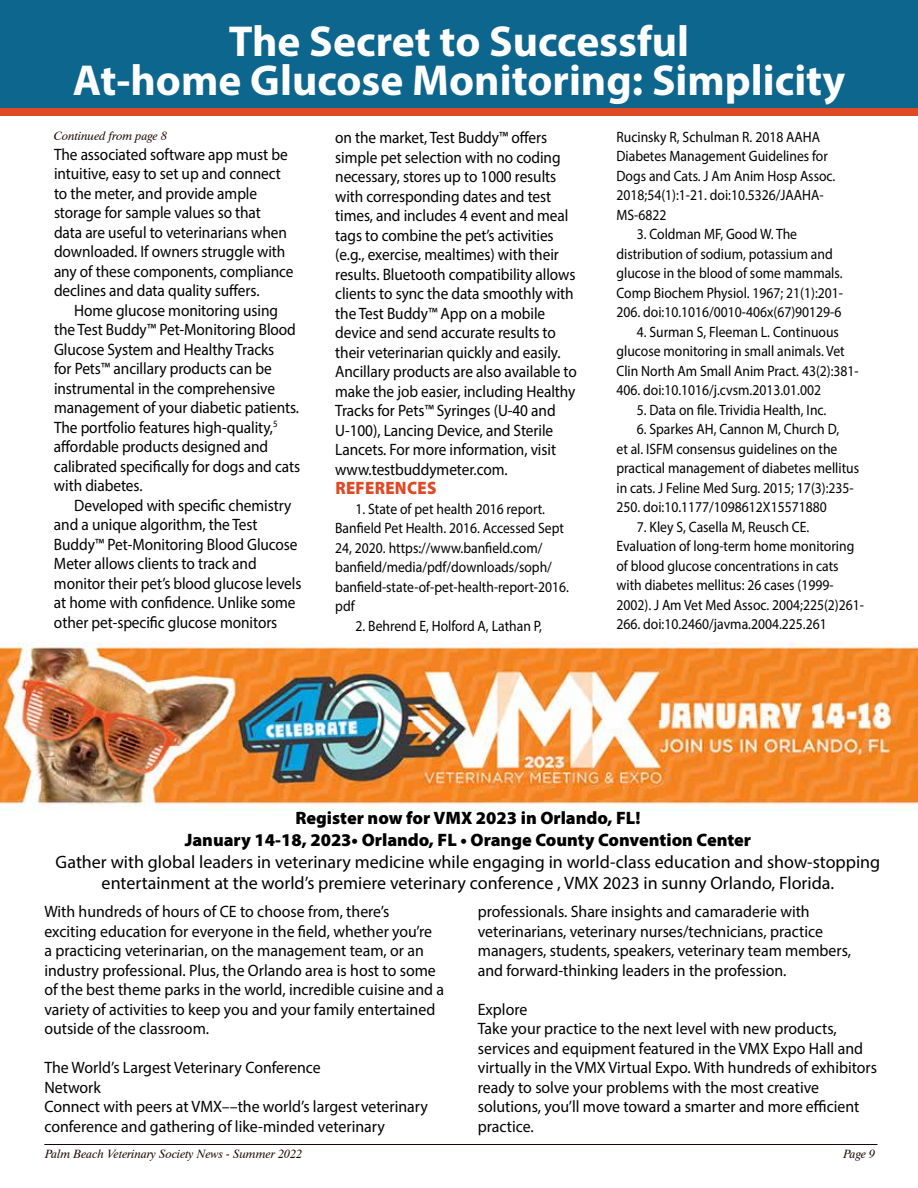
<style>
.page{position:relative;width:918px;height:1188px;background:#fff}
.page>*{position:absolute;margin:0;border:0;box-sizing:border-box;transform-origin:0 0}
.t1{font:700 43.5px/39px "Myriad Pro";color:#fff;text-align:center}
.t2{font:18px/21.6px "Myriad Pro";color:#000;text-align:center}
.t3{font:900 18px/21.6px "Myriad Pro";color:#000;text-align:center}
.t4{font:900 18px "Myriad Pro";letter-spacing:.02em;color:#de4a26;scale:.93 1}
.t5{font:16.5px/19.5px "Myriad Pro";letter-spacing:-.005em;color:#000;scale:.93 1}
.t6{font:16.5px/19.5px "Myriad Pro";letter-spacing:-.005em;color:#000;scale:.96 1}
.t7{font:15px/19.5px "Myriad Pro";color:#000;scale:.91 1}
.t8{font:italic 12px "Dutch 801 BT";color:#1c0700}
</style>
<div class="page">
<hr style="left:44px;top:1144px;width:834px;height:1px;background:#1c0700">
<div style="left:0;top:0;width:918px;height:110px;background:#0d668d"></div>
<div style="left:0;top:108px;width:918px;height:7px;background:#de4a26"></div>
<img style="left:0;top:642px;width:918px;height:168px">
<h1 class="t1" style="left:73px;top:20px;width:774px">The Secret to Successful<br>At-home Glucose Monitoring: Simplicity</h1>
<p class="t8" style="left:54px;top:128px;width:115px">Continued from page 8</p>
<p class="t5" style="left:54px;top:144px;width:259px">The associated software app must be intuitive, easy to set up and connect to the meter, and provide ample storage for sample values so that<br>data are useful to veterinarians when downloaded. If owners struggle with any of these components, compliance declines and data quality suffers.</p>
<p class="t5" style="left:54px;top:300px;width:266px;text-indent:20px">Home glucose monitoring using the Test Buddy™ Pet-Monitoring Blood Glucose System and Healthy Tracks<br>for Pets™ ancillary products can be instrumental in the comprehensive management of your diabetic patients.<br>The portfolio features high-quality,<sup>5 </sup>affordable products designed and calibrated specifically for dogs and cats with diabetes.</p>
<p class="t5" style="left:54px;top:495px;width:268px;text-indent:20px">Developed with specific chemistry and a unique algorithm, the Test Buddy™ Pet-Monitoring Blood Glucose Meter allows clients to track and monitor their pet’s blood glucose levels at home with confidence. Unlike some other pet-specific glucose monitors</p>
<p class="t5" style="left:335px;top:128px;width:261px">on the market, Test Buddy™ offers simple pet selection with no coding necessary, stores up to 1000 results with corresponding dates and test times, and includes 4 event and meal tags to combine the pet’s activities (e.g., exercise, mealtimes) with their results. Bluetooth compatibility allows clients to sync the data smoothly with the Test Buddy™ App on a mobile device and send accurate results to their veterinarian quickly and easily.<br>Ancillary products are also available to make the job easier, including Healthy Tracks for Pets™ Syringes (U-40 and U-100), Lancing Device, and Sterile Lancets. For more information, visit www.testbuddymeter.com.</p>
<p class="t4" style="left:335px;top:476px;width:110px">REFERENCES</p>
<p class="t7" style="left:335px;top:499px;width:258px;text-indent:20px">1. State of pet health 2016 report.<br>Banfield Pet Health. 2016. Accessed Sept 24, 2020. https://www.banfield.com/ banfield/media/pdf/downloads/soph/ banfield-state-of-pet-health-report-2016. pdf</p>
<p class="t7" style="left:356px;top:616px;width:206px">2. Behrend E, Holford A, Lathan P,</p>
<p class="t7" style="left:617px;top:127px;width:242px">Rucinsky R, Schulman R. 2018 AAHA<br>Diabetes Management Guidelines for<br>Dogs and Cats. J Am Anim Hosp Assoc.<br>2018;54(1):1-21. doi:10.5326/JAAHA-<br>MS-6822</p>
<p class="t7" style="left:617px;top:224px;width:250px;text-indent:20px">3. Coldman MF, Good W. The distribution of sodium, potassium and glucose in the blood of some mammals.<br>Comp Biochem Physiol. 1967; 21(1):201- 206. doi:10.1016/0010-406x(67)90129-6</p>
<p class="t7" style="left:617px;top:322px;width:268px;text-indent:20px">4. Surman S, Fleeman L. Continuous glucose monitoring in small animals. Vet Clin North Am Small Anim Pract. 43(2):381- 406. doi:10.1016/j.cvsm.2013.01.002</p>
<p class="t7" style="left:637px;top:400px;width:210px">5. Data on file. Trividia Health, Inc.</p>
<p class="t7" style="left:617px;top:419px;width:268px;text-indent:20px">6. Sparkes AH, Cannon M, Church D,<br>et al. ISFM consensus guidelines on the practical management of diabetes mellitus in cats. J Feline Med Surg. 2015; 17(3):235- 250. doi:10.1177/1098612X15571880</p>
<p class="t7" style="left:617px;top:517px;width:273px;text-indent:20px">7. Kley S, Casella M, Reusch CE.<br>Evaluation of long-term home monitoring of blood glucose concentrations in cats with diabetes mellitus: 26 cases (1999- 2002). J Am Vet Med Assoc. 2004;225(2)261- 266. doi:10.2460/javma.2004.225.261</p>
<p class="t3" style="left:185px;top:807px;width:568px">Register now for VMX 2023 in Orlando, FL!<br>January 14-18, 2023• Orlando, FL • Orange County Convention Center</p>
<p class="t2" style="left:56px;top:851px;width:826px">Gather with global leaders in veterinary medicine while engaging in world-class education and show-stopping entertainment at the world’s premiere veterinary conference , VMX 2023 in sunny Orlando, Florida.</p>
<p class="t6" style="left:44px;top:902px;width:418px">With hundreds of hours of CE to choose from, there’s exciting education for everyone in the field, whether you’re<br>a practicing veterinarian, on the management team, or an industry professional. Plus, the Orlando area is host to some of the best theme parks in the world, incredible cuisine and a variety of activities to keep you and your family entertained outside of the classroom.</p>
<p class="t6" style="left:44px;top:1058px;width:401px">The World’s Largest Veterinary Conference<br>Network<br>Connect with peers at VMX––the world’s largest veterinary conference and gathering of like-minded veterinary</p>
<p class="t6" style="left:478px;top:902px;width:390px">professionals. Share insights and camaraderie with veterinarians, veterinary nurses/technicians, practice managers, students, speakers, veterinary team members, and forward-thinking leaders in the profession.</p>
<p class="t6" style="left:478px;top:999px;width:417px">Explore<br>Take your practice to the next level with new products, services and equipment featured in the VMX Expo Hall and virtually in the VMX Virtual Expo. With hundreds of exhibitors ready to solve your problems with the most creative solutions, you’ll move toward a smarter and more efficient practice.</p>
<p class="t8" style="left:45px;top:1147px;width:259px">Palm Beach Veterinary Society News - Summer 2022</p>
<p class="t8" style="left:843px;top:1147px;width:33px">Page 9</p>
</div>
